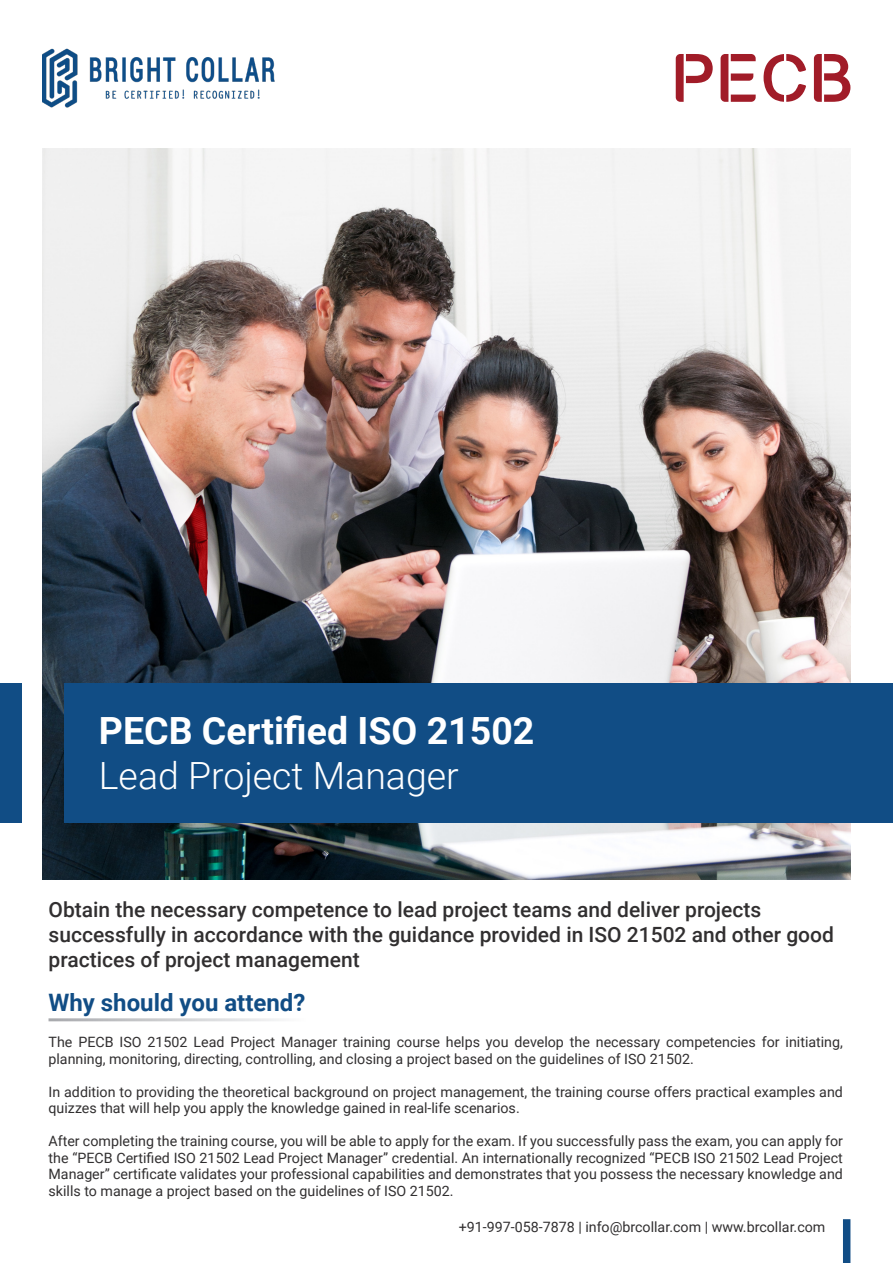
<style>
.page{position:relative;width:893px;height:1263px;background:#fff}
.page>*{position:absolute;margin:0;border:0;box-sizing:border-box;transform-origin:0 0}
.t1{font:700 37.5px "Roboto";color:#fff}
.t2{font:300 37.5px "Roboto";color:#fff}
.t3{font:700 24px "Roboto";color:#114d85}
.t4{font:500 21px/25.2px "Roboto";color:#312f30}
.Bullet_Points{font:14.25px/16.5px "Roboto";color:#312f30}
</style>
<div class="page">
<img style="left:43px;top:149px;width:807px;height:730px">
<div style="left:65px;top:683px;width:828px;height:139px;background:#114d85"></div>
<div style="left:0;top:683px;width:21px;height:139px;background:#114d85"></div>
<div style="left:843px;top:1219px;width:7px;height:44px;background:#114d85"></div>
<svg style="left:676px;top:54px;width:37px;height:48px"></svg>
<svg style="left:721px;top:54px;width:35px;height:48px"></svg>
<svg style="left:764px;top:54px;width:42px;height:48px"></svg>
<svg style="left:814px;top:54px;width:36px;height:48px"></svg>
<img style="left:43px;top:48px;width:232px;height:60px">
<p class="t1" style="left:99px;top:705px;width:437px">PECB Certified ISO 21502</p>
<p class="t2" style="left:99px;top:750px;width:361px">Lead Project Manager</p>
<p class="t4" style="left:49px;top:896px;width:787px">Obtain the necessary competence to lead project teams and deliver projects successfully in accordance with the guidance provided in ISO 21502 and other good practices of project management</p>
<p class="t3" style="left:49px;top:985px;width:258px">Why should you attend?</p>
<p class="Bullet_Points" style="left:49px;top:1033px;width:796px">The PECB ISO 21502 Lead Project Manager training course helps you develop the necessary competencies for initiating, planning, monitoring, directing, controlling, and closing a project based on the guidelines of ISO 21502.</p>
<p class="Bullet_Points" style="left:49px;top:1083px;width:796px">In addition to providing the theoretical background on project management, the training course offers practical examples and quizzes that will help you apply the knowledge gained in real-life scenarios.</p>
<p class="Bullet_Points" style="left:49px;top:1132px;width:796px;text-align:justify">After completing the training course, you will be able to apply for the exam. If you successfully pass the exam, you can apply for the “PECB Certified ISO 21502 Lead Project Manager” credential. An internationally recognized “PECB ISO 21502 Lead Project Manager” certificate validates your professional capabilities and demonstrates that you possess the necessary knowledge and skills to manage a project based on the guidelines of ISO 21502.</p>
<p class="Bullet_Points" style="left:459px;top:1218px;width:368px">+91-997-058-7878 | info@brcollar.com | www.brcollar.com</p>
</div>
